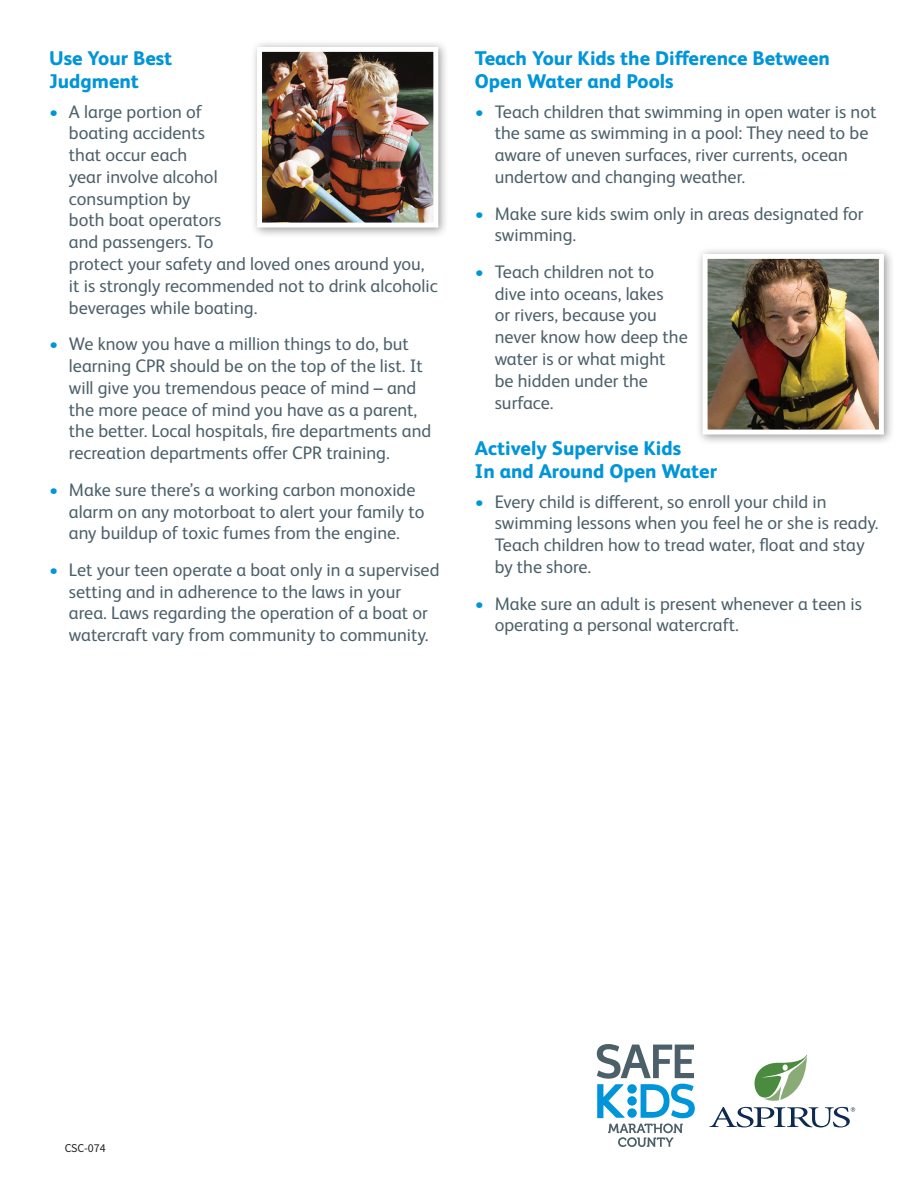
<style>
.page{position:relative;width:918px;height:1188px;background:#fff}
.page>*{position:absolute;margin:0;border:0;box-sizing:border-box;transform-origin:0 0}
.t1{font:800 19.8px/23.7px "FS Albert Pro";color:#0095d9}
.t2{font:18.15px/21.8px "FS Albert Pro";color:#4c606a}
.t3{font:12px "Source Sans Pro";color:#231f20}
.s1{color:#0095d9}
</style>
<div class="page">
<div style="left:696px;top:247px;width:199px;height:198px;background:#231f20;opacity:.45"></div>
<img style="left:709px;top:260px;width:169px;height:169px">
<div style="left:703px;top:254px;width:181px;height:181px;border:5px solid #fff"></div>
<div style="left:250px;top:40px;width:199px;height:198px;background:#231f20;opacity:.45"></div>
<img style="left:263px;top:53px;width:169px;height:169px">
<div style="left:257px;top:47px;width:181px;height:181px;border:5px solid #fff"></div>
<svg style="left:608px;top:1124px;width:75px;height:23px"></svg>
<svg style="left:597px;top:1044px;width:98px;height:74px"></svg>
<svg style="left:710px;top:1054px;width:145px;height:73px"></svg>
<p class="t1" style="left:49px;top:44px;width:125px">Use Your Best<br>Judgment</p>
<p class="t2" style="left:69px;top:99px;width:370px;text-indent:-20px"><span class="s1">•</span> A large portion of<br>boating accidents<br>that occur each<br>year involve alcohol<br>consumption by<br>both boat operators<br>and passengers. To<br>protect your safety and loved ones around you, it is strongly recommended not to drink alcoholic beverages while boating.</p>
<p class="t2" style="left:69px;top:332px;width:364px;text-indent:-20px"><span class="s1">•</span> We know you have a million things to do, but learning CPR should be on the top of the list. It will give you tremendous peace of mind – and the more peace of mind you have as a parent, the better. Local hospitals, fire departments and recreation departments offer CPR training.</p>
<p class="t2" style="left:69px;top:477px;width:357px;text-indent:-20px"><span class="s1">•</span> Make sure there’s a working carbon monoxide alarm on any motorboat to alert your family to any buildup of toxic fumes from the engine.</p>
<p class="t2" style="left:69px;top:557px;width:372px;text-indent:-20px"><span class="s1">•</span> Let your teen operate a boat only in a supervised setting and in adherence to the laws in your area. Laws regarding the operation of a boat or watercraft vary from community to community.</p>
<p class="t1" style="left:475px;top:44px;width:357px">Teach Your Kids the Difference Between<br>Open Water and Pools</p>
<p class="t2" style="left:495px;top:99px;width:383px;text-indent:-20px"><span class="s1">•</span> Teach children that swimming in open water is not the same as swimming in a pool: They need to be aware of uneven surfaces, river currents, ocean undertow and changing weather.</p>
<p class="t2" style="left:495px;top:201px;width:371px;text-indent:-20px"><span class="s1">•</span> Make sure kids swim only in areas designated for swimming.</p>
<p class="t2" style="left:495px;top:259px;width:195px;text-indent:-20px"><span class="s1">•</span> Teach children not to dive into oceans, lakes<br>or rivers, because you never know how deep the water is or what might be hidden under the surface.</p>
<p class="t1" style="left:475px;top:435px;width:244px">Actively Supervise Kids<br>In and Around Open Water</p>
<p class="t2" style="left:495px;top:489px;width:385px;text-indent:-20px"><span class="s1">•</span> Every child is different, so enroll your child in swimming lessons when you feel he or she is ready.<br>Teach children how to tread water, float and stay by the shore.</p>
<p class="t2" style="left:495px;top:591px;width:369px;text-indent:-20px"><span class="s1">•</span> Make sure an adult is present whenever a teen is operating a personal watercraft.</p>
<p class="t3" style="left:65px;top:1141px;width:42px">CSC-074</p>
</div>
